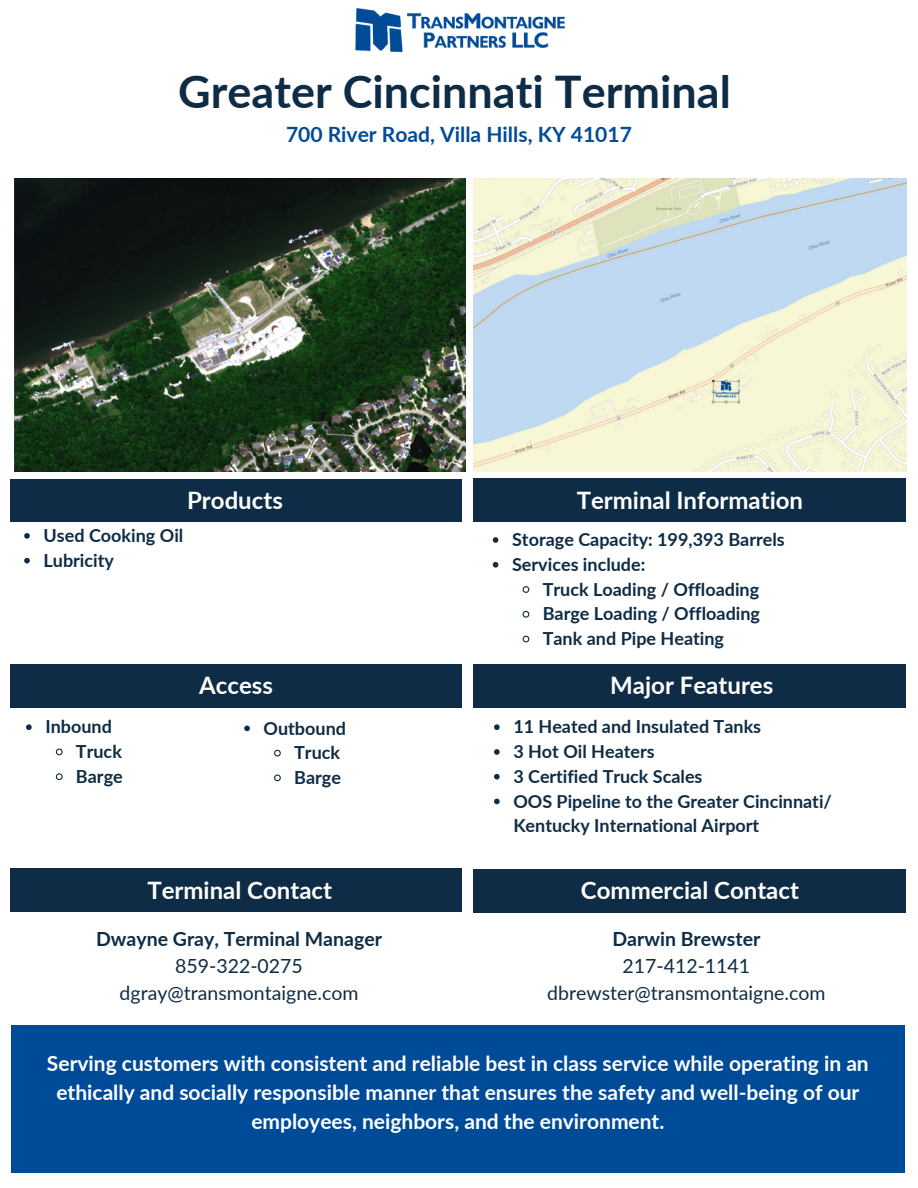
<style>
.page{position:relative;width:918px;height:1188px;background:#fff}
.page>*{position:absolute;margin:0;border:0;box-sizing:border-box;transform-origin:0 0}
.t1{font:700 45px "Lato";color:#0e2c45}
.t2{font:700 24px "Lato";color:#fff}
.t3{font:700 21px/29.2px "Lato";color:#fff;text-align:center}
.t4{font:700 21px "Lato";color:#004b98}
.t5{font:19.5px "Lato";color:#0e2c45}
.t6{font:700 19.5px "Lato";color:#0e2c45}
.t7{font:700 18px/24.8px "Lato";color:#0e2c45}
</style>
<div class="page">
<img style="left:15px;top:179px;width:451px;height:292px">
<img style="left:474px;top:179px;width:433px;height:292px">
<img style="left:408px;top:13px;width:156px;height:35px">
<img style="left:355px;top:8px;width:48px;height:44px">
<div style="left:474px;top:479px;width:432px;height:43px;background:#0e2c45"></div>
<div style="left:10px;top:479px;width:452px;height:43px;background:#0e2c45"></div>
<div style="left:474px;top:869px;width:432px;height:43px;background:#0e2c45"></div>
<div style="left:11px;top:1025px;width:894px;height:148px;background:#004b98"></div>
<div style="left:10px;top:868px;width:452px;height:43px;background:#0e2c45"></div>
<div style="left:474px;top:664px;width:432px;height:43px;background:#0e2c45"></div>
<div style="left:10px;top:664px;width:452px;height:43px;background:#0e2c45"></div>
<svg style="left:493px;top:537px;width:5px;height:6px"></svg>
<svg style="left:493px;top:562px;width:5px;height:6px"></svg>
<svg style="left:522px;top:586px;width:8px;height:7px"></svg>
<svg style="left:522px;top:610px;width:8px;height:8px"></svg>
<svg style="left:522px;top:635px;width:8px;height:8px"></svg>
<svg style="left:24px;top:533px;width:6px;height:6px"></svg>
<svg style="left:24px;top:558px;width:6px;height:5px"></svg>
<svg style="left:26px;top:724px;width:6px;height:6px"></svg>
<svg style="left:55px;top:748px;width:8px;height:8px"></svg>
<svg style="left:55px;top:773px;width:8px;height:8px"></svg>
<svg style="left:494px;top:724px;width:6px;height:6px"></svg>
<svg style="left:494px;top:749px;width:6px;height:6px"></svg>
<svg style="left:494px;top:774px;width:6px;height:6px"></svg>
<svg style="left:494px;top:799px;width:6px;height:5px"></svg>
<svg style="left:244px;top:726px;width:6px;height:5px"></svg>
<svg style="left:274px;top:749px;width:7px;height:8px"></svg>
<svg style="left:274px;top:774px;width:7px;height:8px"></svg>
<p class="t1" style="left:178px;top:64px;width:554px">Greater Cincinnati Terminal</p>
<p class="t4" style="left:286px;top:121px;width:347px">700 River Road, Villa Hills, KY 41017</p>
<p class="t2" style="left:187px;top:486px;width:97px">Products</p>
<p class="t2" style="left:577px;top:486px;width:228px">Terminal Information</p>
<p class="t7" style="left:44px;top:523px;width:141px">Used Cooking Oil</p>
<p class="t7" style="left:44px;top:547px;width:72px">Lubricity</p>
<p class="t7" style="left:45px;top:714px;width:68px">Inbound</p>
<p class="t7" style="left:76px;top:739px;width:47px">Truck</p>
<p class="t7" style="left:76px;top:764px;width:48px">Barge</p>
<p class="t2" style="left:199px;top:670px;width:75px">Access</p>
<p class="t7" style="left:264px;top:715px;width:84px">Outbound</p>
<p class="t7" style="left:294px;top:740px;width:47px">Truck</p>
<p class="t7" style="left:294px;top:765px;width:48px">Barge</p>
<p class="t2" style="left:147px;top:875px;width:186px">Terminal Contact</p>
<p class="t6" style="left:96px;top:926px;width:287px">Dwayne Gray, Terminal Manager</p>
<p class="t5" style="left:175px;top:953px;width:129px">859-322-0275</p>
<p class="t5" style="left:120px;top:980px;width:240px">dgray@transmontaigne.com</p>
<p class="t7" style="left:512px;top:527px;width:274px">Storage Capacity: 199,393 Barrels</p>
<p class="t7" style="left:512px;top:552px;width:135px">Services include:</p>
<p class="t7" style="left:543px;top:576px;width:218px">Truck Loading / Offloading</p>
<p class="t7" style="left:543px;top:601px;width:219px">Barge Loading / Offloading</p>
<p class="t7" style="left:543px;top:626px;width:183px">Tank and Pipe Heating</p>
<p class="t2" style="left:610px;top:670px;width:165px">Major Features</p>
<p class="t7" style="left:513px;top:714px;width:249px">11 Heated and Insulated Tanks</p>
<p class="t7" style="left:513px;top:739px;width:143px">3 Hot Oil Heaters</p>
<p class="t7" style="left:513px;top:764px;width:191px">3 Certified Truck Scales</p>
<p class="t7" style="left:513px;top:788px;width:320px">OOS Pipeline to the Greater Cincinnati/<br>Kentucky International Airport</p>
<p class="t2" style="left:581px;top:876px;width:220px">Commercial Contact</p>
<p class="t6" style="left:612px;top:926px;width:149px">Darwin Brewster</p>
<p class="t5" style="left:623px;top:953px;width:129px">217-412-1141</p>
<p class="t5" style="left:547px;top:980px;width:280px">dbrewster@transmontaigne.com</p>
<p class="t3" style="left:47px;top:1048px;width:823px">Serving customers with consistent and reliable best in class service while operating in an ethically and socially responsible manner that ensures the safety and well-being of our employees, neighbors, and the environment.</p>
</div>
